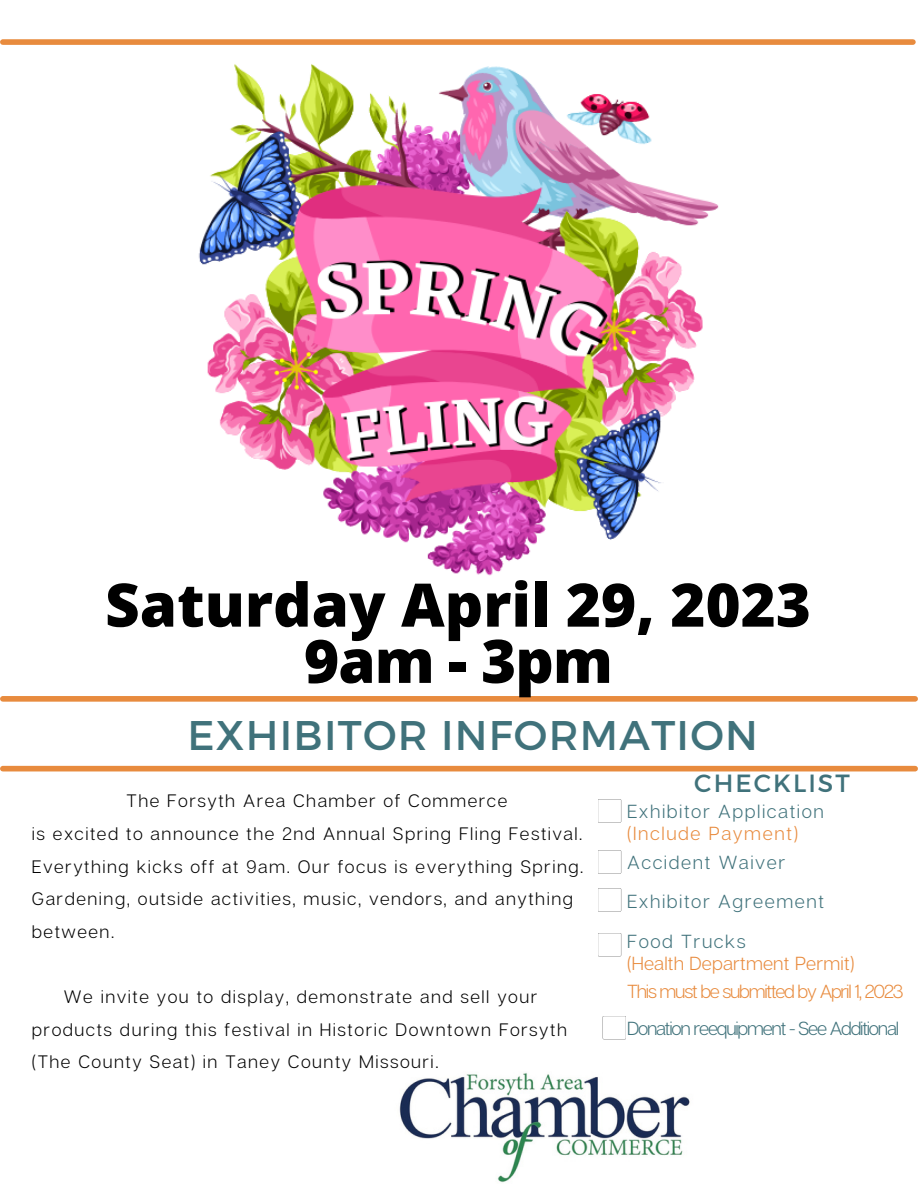
<style>
.page{position:relative;width:918px;height:1188px;background:#fff}
.page>*{position:absolute;margin:0;border:0;box-sizing:border-box;transform-origin:0 0}
.t1{font:800 60px/56.2px "Open Sans";color:#000;text-align:center}
.t2{font:41.4px "Montserrat";letter-spacing:.03em;color:#40727b}
.t3{font:24.9px "Montserrat";letter-spacing:.08em;color:#40727b}
.t4{font:300 18.9px/39.9px "Articulat CF";letter-spacing:.08em;color:#40727b}
.t5{font:300 18.9px/28.2px "Articulat CF";letter-spacing:-.065em;color:#e88b3e}
.t6{font:300 18.9px "Articulat CF";letter-spacing:-.065em;color:#40727b}
.t7{font:300 18.9px "Articulat CF";letter-spacing:.08em;color:#e88b3e}
.t8{font:300 18px/32.7px "Articulat CF";letter-spacing:.08em;color:#000}
</style>
<div class="page">
<img style="left:198px;top:64px;width:521px;height:512px">
<div style="left:3px;top:696px;width:912px;height:6px;background:#e88b3e"></div>
<div style="left:3px;top:39px;width:910px;height:6px;background:#e88b3e"></div>
<div style="left:3px;top:766px;width:912px;height:5px;background:#e88b3e"></div>
<svg style="left:598px;top:799px;width:23px;height:24px"></svg>
<svg style="left:598px;top:850px;width:23px;height:24px"></svg>
<svg style="left:598px;top:888px;width:23px;height:24px"></svg>
<svg style="left:598px;top:933px;width:23px;height:23px"></svg>
<img style="left:399px;top:1073px;width:291px;height:110px">
<svg style="left:603px;top:1016px;width:23px;height:23px"></svg>
<h1 class="t1" style="left:105px;top:575px;width:707px">Saturday April 29, 2023<br>9am - 3pm</h1>
<h2 class="t2" style="left:187px;top:709px;width:572px">EXHIBITOR INFORMATION</h2>
<p class="t8" style="left:32px;top:784px;width:553px;text-indent:95px">The Forsyth Area Chamber of Commerce<br>is excited to announce the 2nd Annual Spring Fling Festival.<br>Everything kicks off at 9am. Our focus is everything Spring.<br>Gardening, outside activities, music, vendors, and anything between.</p>
<p class="t8" style="left:32px;top:980px;width:537px;text-indent:32px">We invite you to display, demonstrate and sell your products during this festival in Historic Downtown Forsyth (The County Seat) in Taney County Missouri.</p>
<h3 class="t3" style="left:694px;top:767px;width:157px">CHECKLIST</h3>
<p class="t4" style="left:627px;top:791px;width:198px">Exhibitor Application</p>
<p class="t7" style="left:627px;top:822px;width:173px">(Include Payment)</p>
<p class="t4" style="left:627px;top:841px;width:199px">Accident Waiver<br>Exhibitor Agreement<br>Food Trucks</p>
<p class="t5" style="left:627px;top:949px;width:278px">(Health Department Permit)<br>This must be submitted by April 1, 2023</p>
<p class="t6" style="left:627px;top:1017px;width:273px">Donation reequipment - See Additional</p>
</div>
